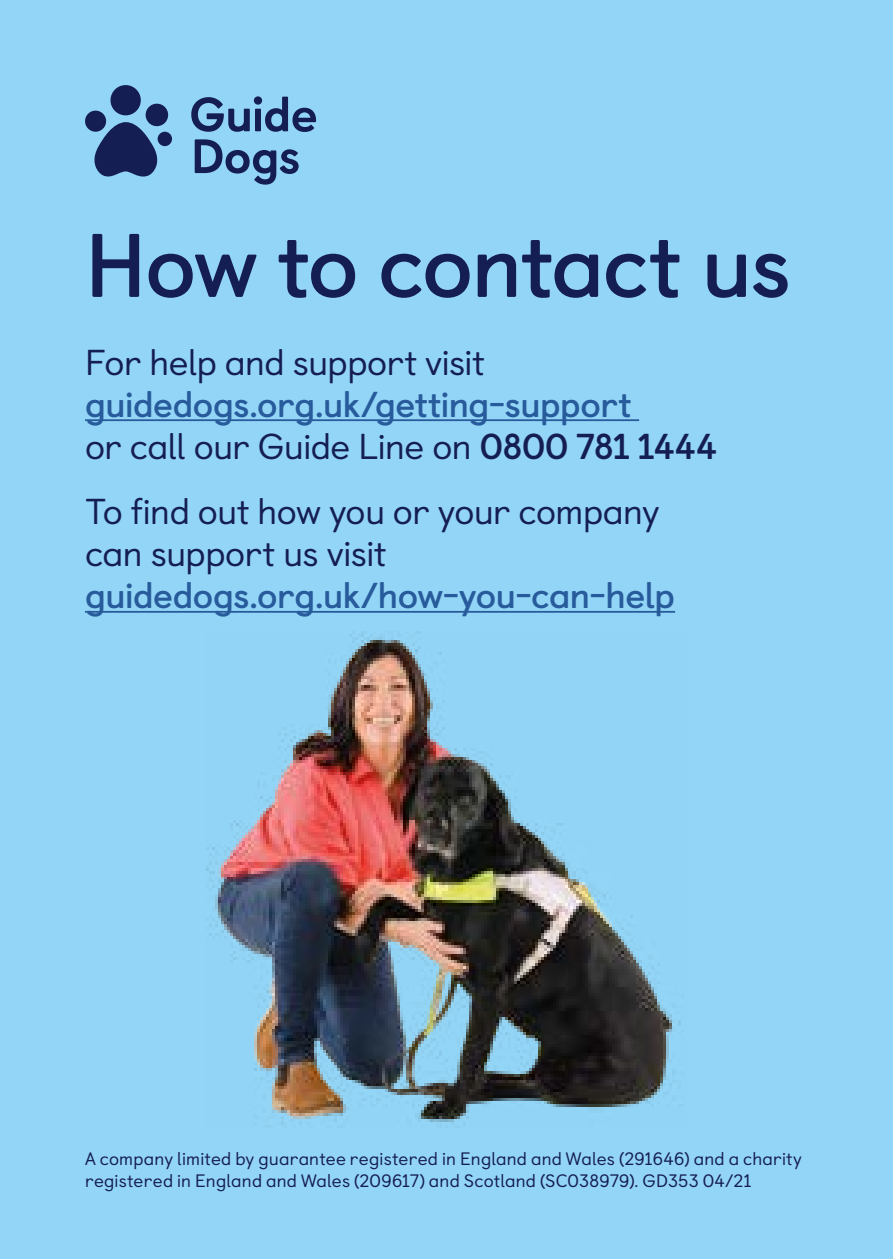
<style>
.page{position:relative;width:893px;height:1259px;background:#93d5f6}
.page>*{position:absolute;margin:0;border:0;box-sizing:border-box;transform-origin:0 0}
.t1{font:700 90px "Castledown";letter-spacing:-.025em;color:#151e53}
.t2{font:700 36px/42px "Castledown";letter-spacing:-.015em;color:#275b9b}
.t3{font:36px/42px "Castledown";letter-spacing:-.015em;color:#151e53}
.t4{font:18px/21.6px "Castledown";letter-spacing:.01em;color:#151e53}
.s1{font-weight:400;color:#151e53}
.s2{color:#151e53}
</style>
<div class="page">
<svg style="left:191px;top:97px;width:59px;height:35px"></svg>
<div style="left:255px;top:109px;width:6px;height:22px;background:#151e53"></div>
<div style="left:254px;top:96px;width:8px;height:9px;background:#151e53;border-radius:50%"></div>
<svg style="left:265px;top:97px;width:51px;height:35px"></svg>
<svg style="left:195px;top:139px;width:104px;height:46px"></svg>
<div style="left:85px;top:111px;width:21px;height:21px;background:#151e53;border-radius:50%"></div>
<div style="left:110px;top:85px;width:31px;height:30px;background:#151e53;border-radius:50%"></div>
<div style="left:146px;top:104px;width:22px;height:22px;background:#151e53;border-radius:50%"></div>
<div style="left:158px;top:132px;width:14px;height:14px;background:#151e53;border-radius:50%"></div>
<svg style="left:93px;top:122px;width:65px;height:55px"></svg>
<hr style="left:85px;top:419px;width:554px;height:2px;background:#275b9b">
<hr style="left:85px;top:611px;width:590px;height:2px;background:#275b9b">
<img style="left:206px;top:634px;width:475px;height:491px">
<h1 class="t1" style="left:85px;top:194px;width:708px">How to contact us</h1>
<h2 class="t3" style="left:85px;top:338px;width:401px">For help and support visit</h2>
<h2 class="t2" style="left:85px;top:380px;width:634px">guidedogs.org.uk/getting-support<br><span class="s1">or call our Guide Line on</span> <span class="s2">0800 781 1444</span></h2>
<h2 class="t3" style="left:85px;top:487px;width:576px">To find out how you or your company can support us visit</h2>
<h2 class="t2" style="left:85px;top:572px;width:592px">guidedogs.org.uk/how-you-can-help</h2>
<p class="t4" style="left:85px;top:1146px;width:718px">A company limited by guarantee registered in England and Wales (291646) and a charity registered in England and Wales (209617) and Scotland (SC038979). GD353 04/21</p>
<h2 class="t3" style="left:85px;top:1170px;width:40px">36</h2>
</div>
